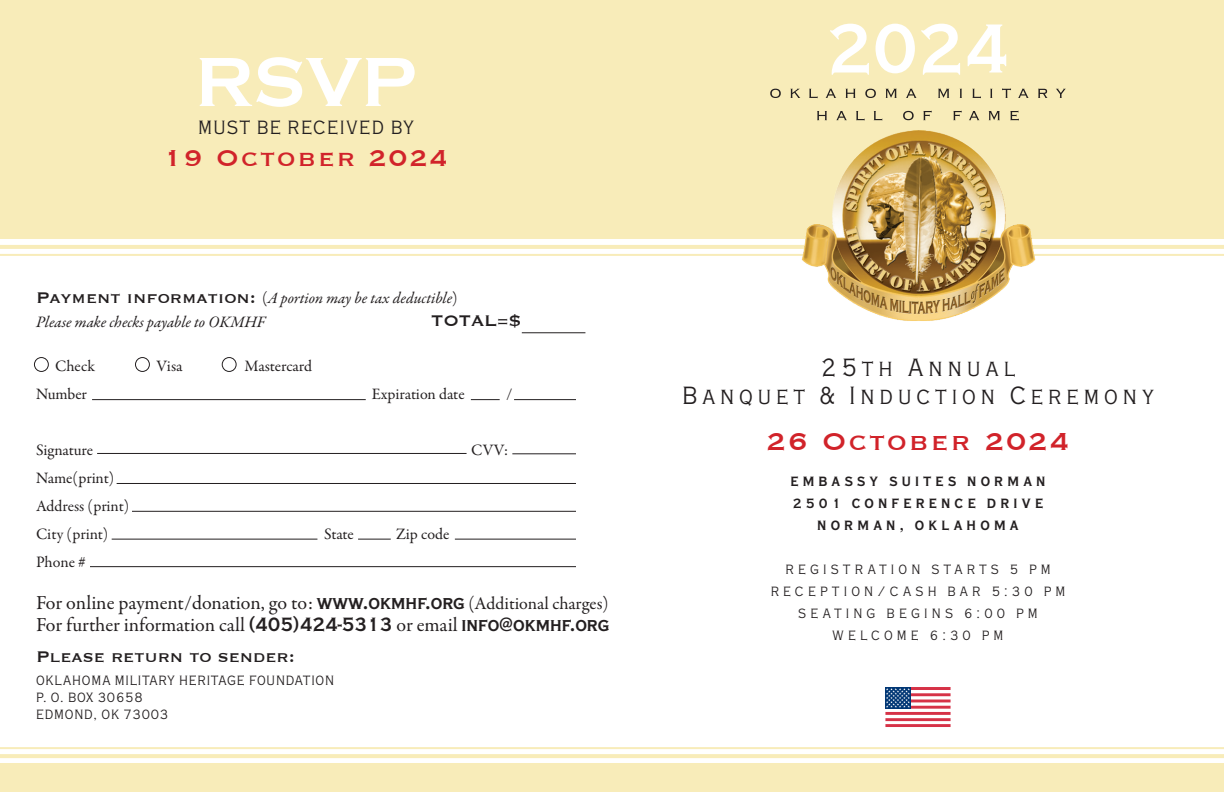
<style>
.page{position:relative;width:1224px;height:792px;background:#fff}
.page>*{position:absolute;margin:0;border:0;box-sizing:border-box;transform-origin:0 0}
.t1{font:700 72px "Copperplate Con";color:#fff}
.t2{font:700 72px "Copperplate";color:#fff}
.t3{font:32px "Copperplate";letter-spacing:.07em;color:#d1232a}
.t4{font:30px "Copperplate";letter-spacing:.07em;color:#d1232a}
.t5{font:300 26px "Copperplate Con";letter-spacing:.19em;color:#231f20}
.t6{font:20px "Garamond Premr Pro";letter-spacing:-.005em;color:#231f20}
.Copperplate{font:20px "Copperplate";color:#231f20}
.t7{font:300 20px "Copperplate Con";letter-spacing:.07em;color:#231f20}
.Copperplate-2{font:16px "Garamond Premr Pro";letter-spacing:-.005em;color:#231f20}
.Copperplate-3{font:italic 16px "Garamond Premr Pro";letter-spacing:-.005em;color:#231f20}
.t8{font:300 14px "Copperplate Con";letter-spacing:.3em;color:#231f20}
.t9{font:300 14px "Copperplate Con";letter-spacing:.06em;color:#231f20}
.t10{font:700 14px "Copperplate Con";letter-spacing:.3em;color:#231f20}
.s1{font-family:"Copperplate";font-style:normal;font-size:20px}
.s2{font-style:normal}
.s3{font-family:"Copperplate Con";font-weight:700}
.s4{font-size:18px}
</style>
<div class="page">
<div style="left:0;top:763px;width:1224px;height:29px;background:#f8ecb9"></div>
<div style="left:0;top:0;width:1224px;height:239px;background:#f8ecb9"></div>
<hr style="left:0;top:245px;width:1224px;height:4px;background:#f8ecb9">
<hr style="left:0;top:254px;width:1224px;height:2px;background:#f8ecb9">
<hr style="left:0;top:754px;width:1224px;height:4px;background:#f8ecb9">
<hr style="left:0;top:747px;width:1224px;height:2px;background:#f8ecb9">
<svg style="left:770px;top:88px;width:296px;height:10px"></svg>
<svg style="left:817px;top:111px;width:202px;height:10px"></svg>
<img style="left:801px;top:130px;width:234px;height:191px">
<svg style="left:885px;top:690px;width:66px;height:32px"></svg>
<hr style="left:885px;top:724px;width:66px;height:3px;background:#d63247">
<hr style="left:885px;top:718px;width:66px;height:3px;background:#d63247">
<hr style="left:885px;top:712px;width:66px;height:3px;background:#d63247">
<hr style="left:885px;top:706px;width:66px;height:3px;background:#d63247">
<hr style="left:885px;top:700px;width:66px;height:2px;background:#d63247">
<hr style="left:885px;top:693px;width:66px;height:3px;background:#d63247">
<hr style="left:885px;top:687px;width:66px;height:3px;background:#d63247">
<div style="left:885px;top:687px;width:25px;height:22px;background:#013775"></div>
<svg style="left:886px;top:688px;width:24px;height:20px"></svg>
<div style="left:34px;top:357px;width:15px;height:15px;border:1px solid #231f20;border-radius:50%"></div>
<div style="left:135px;top:357px;width:15px;height:15px;border:1px solid #231f20;border-radius:50%"></div>
<div style="left:222px;top:357px;width:15px;height:15px;border:1px solid #231f20;border-radius:50%"></div>
<hr style="left:92px;top:399px;width:274px;height:1px;background:#231f20">
<hr style="left:514px;top:399px;width:62px;height:1px;background:#231f20">
<svg style="left:471px;top:399px;width:29px;height:1px"></svg>
<hr style="left:97px;top:453px;width:370px;height:1px;background:#231f20">
<hr style="left:117px;top:483px;width:459px;height:1px;background:#231f20">
<hr style="left:132px;top:511px;width:444px;height:1px;background:#231f20">
<hr style="left:455px;top:539px;width:121px;height:1px;background:#231f20">
<hr style="left:358px;top:539px;width:33px;height:1px;background:#231f20">
<hr style="left:112px;top:539px;width:205px;height:1px;background:#231f20">
<hr style="left:90px;top:566px;width:486px;height:1px;background:#231f20">
<hr style="left:512px;top:453px;width:64px;height:1px;background:#231f20">
<hr style="left:522px;top:332px;width:63px;height:1px;background:#231f20">
<p class="t2" style="left:195px;top:42px;width:223px">RSVP</p>
<p class="t7" style="left:198px;top:117px;width:217px">MUST BE RECEIVED BY</p>
<p class="t4" style="left:164px;top:138px;width:286px">19 October 2024</p>
<p class="Copperplate-3" style="left:36px;top:288px;width:423px"><span class="s1">Payment information:</span> <span class="s2">(</span>A portion may be tax deductible<span class="s2">)</span></p>
<p class="Copperplate-3" style="left:36px;top:312px;width:231px">Please make checks payable to OKMHF</p>
<p class="Copperplate-2" style="left:55px;top:357px;width:41px">Check</p>
<p class="Copperplate-2" style="left:156px;top:357px;width:28px">Visa</p>
<p class="Copperplate-2" style="left:245px;top:357px;width:69px">Mastercard</p>
<p class="Copperplate-2" style="left:36px;top:385px;width:53px">Number</p>
<p class="Copperplate-2" style="left:372px;top:385px;width:94px">Expiration date</p>
<p class="Copperplate-2" style="left:506px;top:385px;width:8px">/</p>
<p class="Copperplate" style="left:431px;top:308px;width:91px">TOTAL=$</p>
<p class="Copperplate-2" style="left:36px;top:441px;width:59px">Signature</p>
<p class="Copperplate-2" style="left:471px;top:441px;width:38px">CVV:</p>
<p class="Copperplate-2" style="left:36px;top:469px;width:80px">Name(print)</p>
<p class="Copperplate-2" style="left:36px;top:497px;width:95px">Address (print)</p>
<p class="Copperplate-2" style="left:36px;top:525px;width:74px">City (print)</p>
<p class="Copperplate-2" style="left:324px;top:525px;width:31px">State</p>
<p class="Copperplate-2" style="left:396px;top:525px;width:55px">Zip code</p>
<p class="Copperplate-2" style="left:36px;top:553px;width:51px">Phone #</p>
<p class="t6" style="left:36px;top:591px;width:574px">For online payment/donation, go to: <span class="s3">www.okmhf.org</span> <span class="s4">(Additional charges)</span></p>
<p class="t6" style="left:36px;top:613px;width:575px">For further information call <span class="s3">(405) 424-5313</span> or email <span class="s3">info@okmhf.org</span></p>
<p class="Copperplate" style="left:36px;top:644px;width:260px">Please return to sender:</p>
<p class="t9" style="left:36px;top:673px;width:300px">OKLAHOMA MILITARY HERITAGE FOUNDATION</p>
<p class="t9" style="left:36px;top:690px;width:108px">P. O. BOX 30658</p>
<p class="t9" style="left:36px;top:707px;width:134px">EDMOND, OK 73003</p>
<p class="t1" style="left:827px;top:9px;width:184px">2024</p>
<p class="t5" style="left:821px;top:353px;width:196px">25th Annual</p>
<p class="t5" style="left:682px;top:381px;width:473px">Banquet &amp; Induction Ceremony</p>
<p class="t3" style="left:766px;top:420px;width:305px">26 October 2024</p>
<p class="t10" style="left:790px;top:474px;width:257px">EMBASSY SUITES NORMAN</p>
<p class="t10" style="left:793px;top:496px;width:252px">2501 CONFERENCE DRIVE</p>
<p class="t10" style="left:817px;top:518px;width:203px">NORMAN, OKLAHOMA</p>
<p class="t8" style="left:785px;top:562px;width:267px">REGISTRATION STARTS 5 PM</p>
<p class="t8" style="left:771px;top:584px;width:296px">RECEPTION/CASH BAR 5:30 PM</p>
<p class="t8" style="left:798px;top:606px;width:241px">SEATING BEGINS 6:00 PM</p>
<p class="t8" style="left:833px;top:628px;width:172px">WELCOME 6:30 PM</p>
</div>
